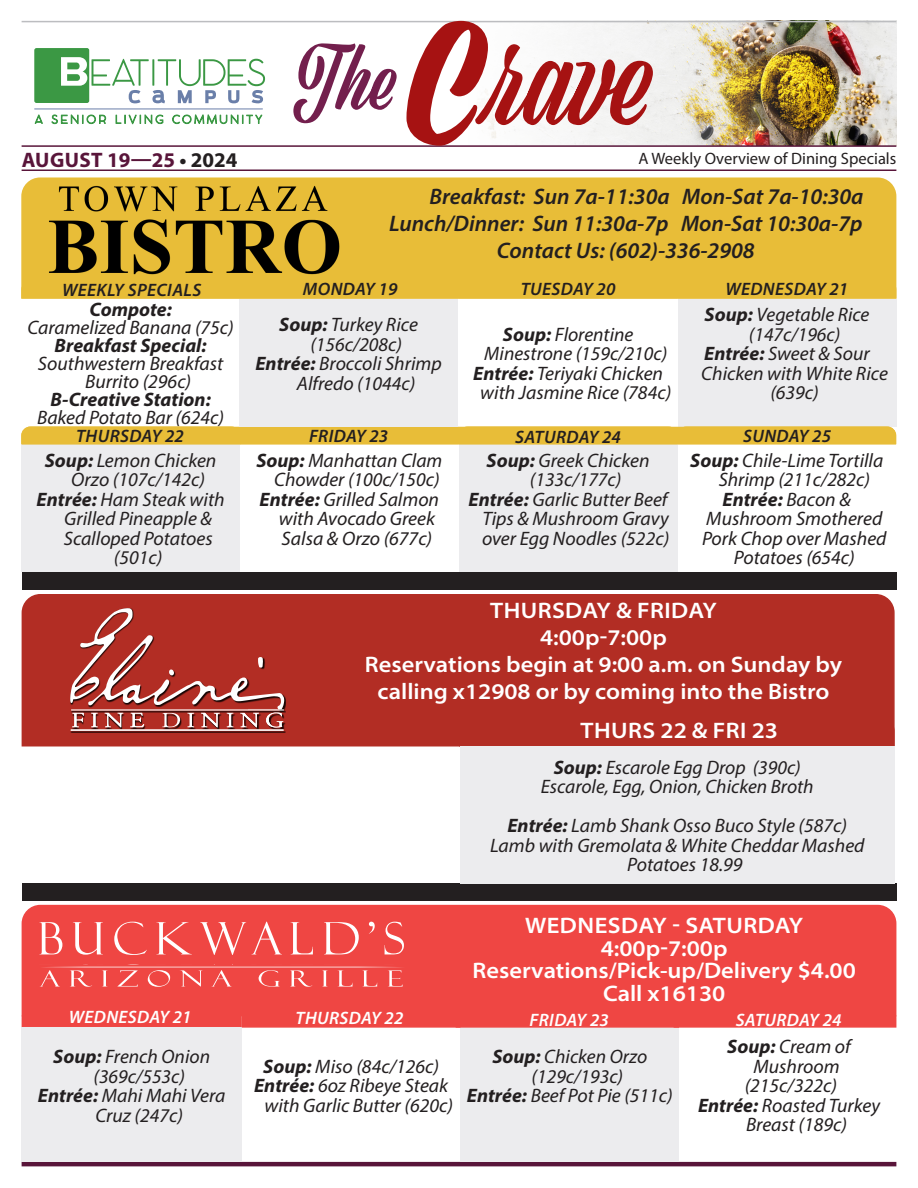
<style>
.page{position:relative;width:918px;height:1188px;background:#fff}
.page>*{position:absolute;margin:0;border:0;box-sizing:border-box;transform-origin:0 0}
.t1{font:600 semi-expanded 22.5px/27px "Myriad Pro";color:#fff;text-align:center}
.t2{font:italic 600 22.5px "Myriad Pro";color:#231f20}
.t3{font:600 semi-expanded 22.5px "Myriad Pro";letter-spacing:.02em;color:#fff}
.t4{font:700 21px "Myriad Pro";color:#59153a}
.t5{font:italic 19.5px/19.5px "Myriad Pro";color:#231f20;text-align:center}
.t6{font:italic 700 19.5px "Myriad Pro";color:#231f20}
.t7{font:italic 600 18px "Myriad Pro";letter-spacing:.02em;color:#231f20}
.t8{font:italic 600 18px "Myriad Pro";letter-spacing:.02em;color:#fff}
.t9{font:16.5px "Myriad Pro";color:#231f20}
.s1{color:#231f20}
.s2{font-weight:700}
.s3{font-weight:400}
</style>
<div class="page">
<hr style="left:22px;top:1162px;width:874px;height:4px;background:#59153a">
<img style="left:653px;top:22px;width:243px;height:123px">
<hr style="left:22px;top:170px;width:874px;height:1px;background:#59153a">
<hr style="left:22px;top:145px;width:874px;height:2px;background:#59153a">
<hr style="left:22px;top:21px;width:874px;height:1px;background:#bcbdc0">
<svg style="left:34px;top:48px;width:231px;height:77px"></svg>
<hr style="left:35px;top:108px;width:227px;height:1px;background:#6a7fa9">
<svg style="left:293px;top:43px;width:104px;height:80px"></svg>
<svg style="left:406px;top:21px;width:247px;height:125px"></svg>
<div style="left:22px;top:572px;width:874px;height:18px;background:#231f20"></div>
<div style="left:678px;top:299px;width:218px;height:127px;background:#ececee"></div>
<div style="left:21px;top:177px;width:876px;height:103px;background:#e8bd38"></div>
<div style="left:22px;top:884px;width:874px;height:17px;background:#231f20"></div>
<div style="left:21px;top:594px;width:874px;height:153px;background:#b22d24"></div>
<div style="left:71px;top:609px;width:215px;height:124px;background:linear-gradient(to right,#671914,#671914)"></div>
<svg style="left:70px;top:608px;width:214px;height:123px;background:#b34942"></svg>
<div style="left:458px;top:715px;width:437px;height:32px;background:#b22d24"></div>
<div style="left:21px;top:445px;width:219px;height:127px;background:#ececee"></div>
<div style="left:459px;top:445px;width:218px;height:127px;background:#ececee"></div>
<img style="left:36px;top:178px;width:313px;height:101px">
<div style="left:21px;top:280px;width:876px;height:19px;background:#e8bd38"></div>
<div style="left:460px;top:746px;width:435px;height:138px;background:#ececee"></div>
<svg style="left:21px;top:426px;width:876px;height:19px;background:#e8bf3f"></svg>
<div style="left:21px;top:904px;width:876px;height:103px;background:#ef4643"></div>
<svg style="left:39px;top:922px;width:23px;height:32px"></svg>
<svg style="left:73px;top:922px;width:30px;height:33px"></svg>
<svg style="left:114px;top:922px;width:33px;height:33px"></svg>
<svg style="left:156px;top:922px;width:36px;height:32px"></svg>
<svg style="left:200px;top:922px;width:46px;height:33px;background:#f26c69"></svg>
<svg style="left:252px;top:922px;width:30px;height:32px"></svg>
<svg style="left:291px;top:922px;width:22px;height:32px"></svg>
<svg style="left:324px;top:922px;width:35px;height:32px"></svg>
<svg style="left:369px;top:922px;width:6px;height:12px"></svg>
<svg style="left:385px;top:922px;width:19px;height:32px"></svg>
<svg style="left:40px;top:967px;width:365px;height:20px;background:#f15e5b"></svg>
<div style="left:22px;top:1028px;width:220px;height:134px;background:#ececee"></div>
<div style="left:460px;top:1028px;width:219px;height:134px;background:#ececee"></div>
<div style="left:21px;top:1007px;width:876px;height:21px;background:#ef4643"></div>
<div style="left:239px;top:299px;width:219px;height:128px;background:#ececee"></div>
<p class="t4" style="left:22px;top:146px;width:217px">AUGUST 19—25 <span class="s1">• 2024</span></p>
<p class="t9" style="left:639px;top:148px;width:259px">A Weekly Overview of Dining Specials</p>
<p class="t2" style="left:430px;top:182px;width:436px">Breakfast: Sun 7a-11:30a Mon-Sat 7a-10:30a</p>
<p class="t2" style="left:389px;top:209px;width:475px">Lunch/Dinner: Sun 11:30a-7p Mon-Sat 10:30a-7p</p>
<p class="t2" style="left:497px;top:236px;width:259px">Contact Us: (602)-336-2908</p>
<p class="t7" style="left:62px;top:279px;width:141px">WEEKLY SPECIALS</p>
<p class="t7" style="left:303px;top:278px;width:96px">MONDAY 19</p>
<p class="t6" style="left:89px;top:297px;width:84px">Compote:</p>
<p class="t5" style="left:27px;top:317px;width:208px">Caramelized Banana (75c)</p>
<p class="t6" style="left:55px;top:333px;width:153px">Breakfast Special:</p>
<p class="t5" style="left:38px;top:353px;width:187px">Southwestern Breakfast</p>
<p class="t5" style="left:85px;top:371px;width:108px">Burrito (296c)</p>
<p class="t6" style="left:50px;top:387px;width:162px">B-Creative Station:</p>
<p class="t5" style="left:37px;top:407px;width:189px">Baked Potato Bar (624c)</p>
<p class="t5" style="left:279px;top:315px;width:140px"><span class="s2">Soup:</span> Turkey Rice</p>
<p class="t5" style="left:310px;top:334px;width:93px">(156c/208c)</p>
<p class="t5" style="left:255px;top:354px;width:188px"><span class="s2">Entrée:</span> Broccoli Shrimp</p>
<p class="t5" style="left:297px;top:373px;width:120px">Alfredo (1044c)</p>
<p class="t7" style="left:76px;top:425px;width:109px">THURSDAY 22</p>
<p class="t7" style="left:309px;top:425px;width:81px">FRIDAY 23</p>
<p class="t5" style="left:45px;top:450px;width:173px"><span class="s2">Soup:</span> Lemon Chicken</p>
<p class="t5" style="left:71px;top:470px;width:135px">Orzo (107c/142c)</p>
<p class="t5" style="left:37px;top:489px;width:190px"><span class="s2">Entrée:</span> Ham Steak with</p>
<p class="t5" style="left:64px;top:509px;width:150px">Grilled Pineapple &amp;</p>
<p class="t5" style="left:64px;top:528px;width:151px">Scalloped Potatoes</p>
<p class="t5" style="left:114px;top:548px;width:50px">(501c)</p>
<p class="t5" style="left:256px;top:450px;width:187px"><span class="s2">Soup:</span> Manhattan Clam</p>
<p class="t5" style="left:274px;top:470px;width:167px">Chowder (100c/150c)</p>
<p class="t5" style="left:260px;top:489px;width:181px"><span class="s2">Entrée:</span> Grilled Salmon</p>
<p class="t5" style="left:279px;top:509px;width:158px">with Avocado Greek</p>
<p class="t5" style="left:282px;top:528px;width:152px">Salsa &amp; Orzo (677c)</p>
<p class="t7" style="left:521px;top:278px;width:96px">TUESDAY 20</p>
<p class="t7" style="left:725px;top:278px;width:124px">WEDNESDAY 21</p>
<p class="t5" style="left:473px;top:324px;width:200px"><span class="s2">Soup:</span> Florentine<br>Minestrone (159c/210c)<br><span class="s2">Entrée:</span> Teriyaki Chicken with Jasmine Rice (784c)</p>
<p class="t5" style="left:705px;top:304px;width:166px"><span class="s2">Soup:</span> Vegetable Rice</p>
<p class="t5" style="left:749px;top:324px;width:93px">(147c/196c)</p>
<p class="t5" style="left:704px;top:343px;width:167px"><span class="s2">Entrée:</span> Sweet &amp; Sour</p>
<p class="t5" style="left:701px;top:363px;width:188px">Chicken with White Rice</p>
<p class="t5" style="left:770px;top:382px;width:50px">(639c)</p>
<p class="t7" style="left:515px;top:425px;width:107px">SATURDAY 24</p>
<p class="t7" style="left:743px;top:425px;width:89px">SUNDAY 25</p>
<p class="t5" style="left:487px;top:450px;width:165px"><span class="s2">Soup:</span> Greek Chicken</p>
<p class="t5" style="left:530px;top:470px;width:93px">(133c/177c)</p>
<p class="t5" style="left:469px;top:489px;width:200px"><span class="s2">Entrée:</span> Garlic Butter Beef</p>
<p class="t5" style="left:483px;top:509px;width:188px">Tips &amp; Mushroom Gravy</p>
<p class="t5" style="left:482px;top:528px;width:189px">over Egg Noodles (522c)</p>
<p class="t5" style="left:690px;top:450px;width:195px"><span class="s2">Soup:</span> Chile-Lime Tortilla</p>
<p class="t5" style="left:719px;top:470px;width:153px">Shrimp (211c/282c)</p>
<p class="t6" style="left:723px;top:487px;width:130px">Entrée: <span class="s3">Bacon &amp;</span></p>
<p class="t5" style="left:706px;top:509px;width:178px">Mushroom Smothered</p>
<p class="t5" style="left:702px;top:528px;width:186px">Pork Chop over Mashed</p>
<p class="t5" style="left:734px;top:548px;width:123px">Potatoes (654c)</p>
<p class="t1" style="left:365px;top:596px;width:479px">THURSDAY &amp; FRIDAY<br>4:00p-7:00p<br>Reservations begin at 9:00 a.m. on Sunday by calling x12908 or by coming into the Bistro</p>
<p class="t3" style="left:581px;top:716px;width:199px">THURS 22 &amp; FRI 23</p>
<p class="t5" style="left:541px;top:757px;width:274px"><span class="s2">Soup:</span> Escarole Egg Drop (390c)<br>Escarole, Egg, Onion, Chicken Broth</p>
<p class="t5" style="left:507px;top:815px;width:341px"><span class="s2">Entrée:</span> Lamb Shank Osso Buco Style (587c)</p>
<p class="t5" style="left:490px;top:835px;width:376px">Lamb with Gremolata &amp; White Cheddar Mashed</p>
<p class="t5" style="left:627px;top:854px;width:117px">Potatoes 18.99</p>
<p class="t1" style="left:473px;top:914px;width:385px;line-height:22.5px">WEDNESDAY - SATURDAY<br>4:00p-7:00p<br>Reservations/Pick-up/Delivery $4.00<br>Call x16130</p>
<p class="t5" style="left:727px;top:1037px;width:125px"><span class="s2">Soup:</span> Cream of</p>
<p class="t5" style="left:754px;top:1056px;width:88px">Mushroom</p>
<p class="t5" style="left:745px;top:1076px;width:94px">(215c/322c)</p>
<p class="t5" style="left:698px;top:1095px;width:184px"><span class="s2">Entrée:</span> Roasted Turkey</p>
<p class="t5" style="left:746px;top:1115px;width:103px">Breast (189c)</p>
<p class="t8" style="left:69px;top:1006px;width:124px">WEDNESDAY 21</p>
<p class="t8" style="left:296px;top:1007px;width:109px">THURSDAY 22</p>
<p class="t8" style="left:530px;top:1008px;width:81px">FRIDAY 23</p>
<p class="t8" style="left:736px;top:1008px;width:107px">SATURDAY 24</p>
<p class="t5" style="left:53px;top:1046px;width:158px"><span class="s2">Soup:</span> French Onion</p>
<p class="t5" style="left:94px;top:1066px;width:93px">(369c/553c)</p>
<p class="t5" style="left:38px;top:1085px;width:189px"><span class="s2">Entrée:</span> Mahi Mahi Vera</p>
<p class="t5" style="left:95px;top:1105px;width:89px">Cruz (247c)</p>
<p class="t5" style="left:492px;top:1046px;width:157px"><span class="s2">Soup:</span> Chicken Orzo</p>
<p class="t5" style="left:532px;top:1066px;width:93px">(129c/193c)</p>
<p class="t5" style="left:467px;top:1085px;width:208px"><span class="s2">Entrée:</span> Beef Pot Pie (511c)</p>
<p class="t5" style="left:254px;top:1056px;width:200px"><span class="s2">Soup:</span> Miso (84c/126c)<br><span class="s2">Entrée:</span> 6oz Ribeye Steak with Garlic Butter (620c)</p>
</div>
